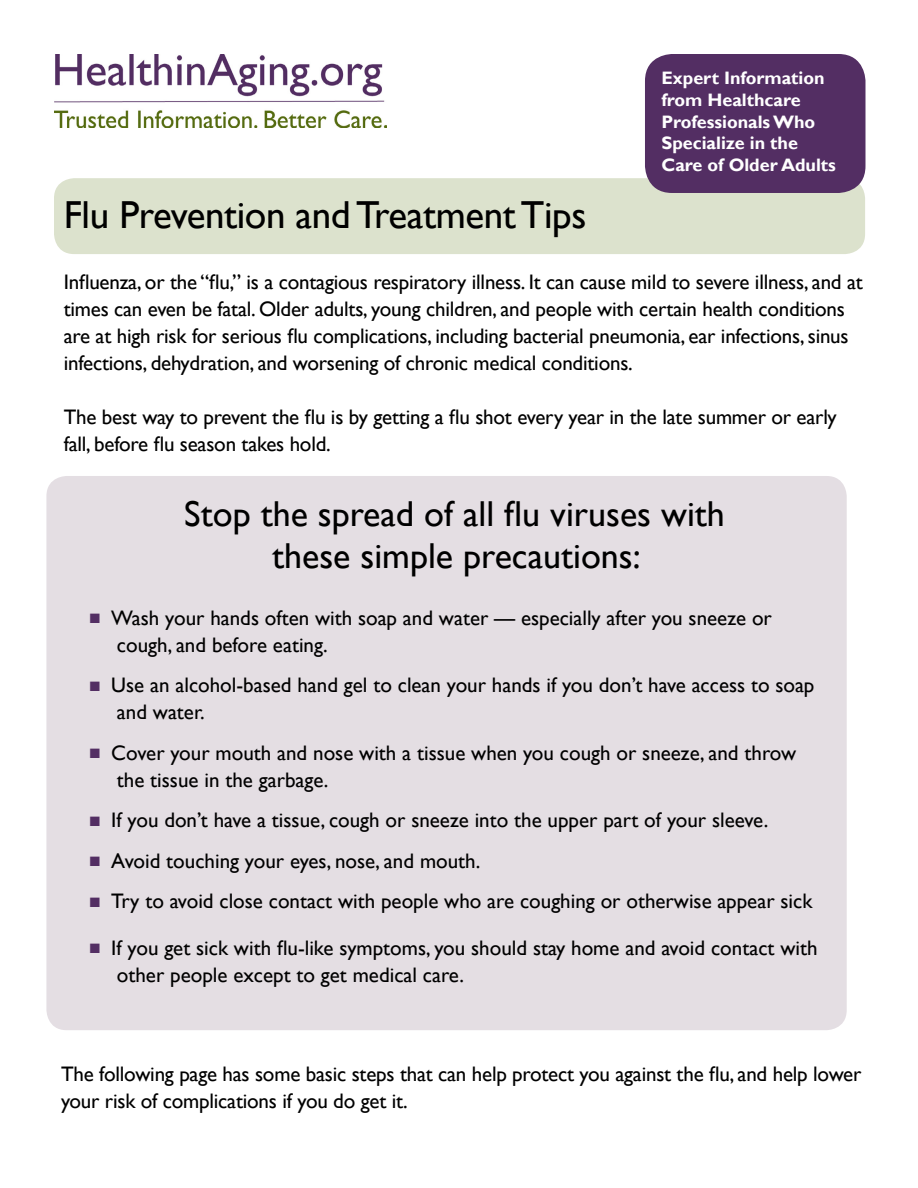
<style>
.page{position:relative;width:918px;height:1188px;background:#fff}
.page>*{position:absolute;margin:0;border:0;box-sizing:border-box;transform-origin:0 0}
.t1{font:39px "Gill Sans";letter-spacing:-.01em;color:#000}
.t2{font:36px/42px "Gill Sans";color:#000;text-align:center}
.t3{font:21px/27px "Gill Sans";letter-spacing:-.01em;color:#000}
.t4{font:700 18px/21.6px "Gill Sans";color:#fff}
.s1{color:#532e63}
</style>
<div class="page">
<div style="left:46px;top:476px;width:801px;height:554px;background:#e4dee3;border-radius:20px"></div>
<div style="left:54px;top:178px;width:811px;height:76px;background:#dce2cd;border-radius:20px"></div>
<div style="left:645px;top:54px;width:220px;height:139px;background:#532e63;border-radius:27px"></div>
<img style="left:54px;top:54px;width:333px;height:74px">
<h1 class="t1" style="left:64px;top:193px;width:524px">Flu Prevention and Treatment Tips</h1>
<p class="t4" style="left:661px;top:68px;width:176px">Expert Information from Healthcare<br>Professionals Who<br>Specialize in the<br>Care of Older Adults</p>
<p class="t3" style="left:64px;top:269px;width:801px">Influenza, or the “flu,” is a contagious respiratory illness. It can cause mild to severe illness, and at times can even be fatal. Older adults, young children, and people with certain health conditions are at high risk for serious flu complications, including bacterial pneumonia, ear infections, sinus infections, dehydration, and worsening of chronic medical conditions.</p>
<p class="t3" style="left:64px;top:404px;width:775px">The best way to prevent the flu is by getting a flu shot every year in the late summer or early fall, before flu season takes hold.</p>
<h2 class="t2" style="left:184px;top:494px;width:542px">Stop the spread of all flu viruses with these simple precautions:</h2>
<p class="t3" style="left:117px;top:605px;width:657px;text-indent:-27px"><span class="s1">■</span> Wash your hands often with soap and water — especially after you sneeze or cough, and before eating.</p>
<p class="t3" style="left:117px;top:672px;width:699px;text-indent:-27px"><span class="s1">■</span> Use an alcohol-based hand gel to clean your hands if you don’t have access to soap and water.</p>
<p class="t3" style="left:117px;top:740px;width:681px;text-indent:-27px"><span class="s1">■</span> Cover your mouth and nose with a tissue when you cough or sneeze, and throw the tissue in the garbage.</p>
<p class="t3" style="left:90px;top:807px;width:680px"><span class="s1">■</span> If you don’t have a tissue, cough or sneeze into the upper part of your sleeve.</p>
<p class="t3" style="left:90px;top:848px;width:392px"><span class="s1">■</span> Avoid touching your eyes, nose, and mouth.</p>
<p class="t3" style="left:90px;top:888px;width:724px"><span class="s1">■</span> Try to avoid close contact with people who are coughing or otherwise appear sick</p>
<p class="t3" style="left:117px;top:934px;width:702px;text-indent:-27px"><span class="s1">■</span> If you get sick with flu-like symptoms, you should stay home and avoid contact with other people except to get medical care.</p>
<p class="t3" style="left:61px;top:1061px;width:802px">The following page has some basic steps that can help protect you against the flu, and help lower your risk of complications if you do get it.</p>
</div>
